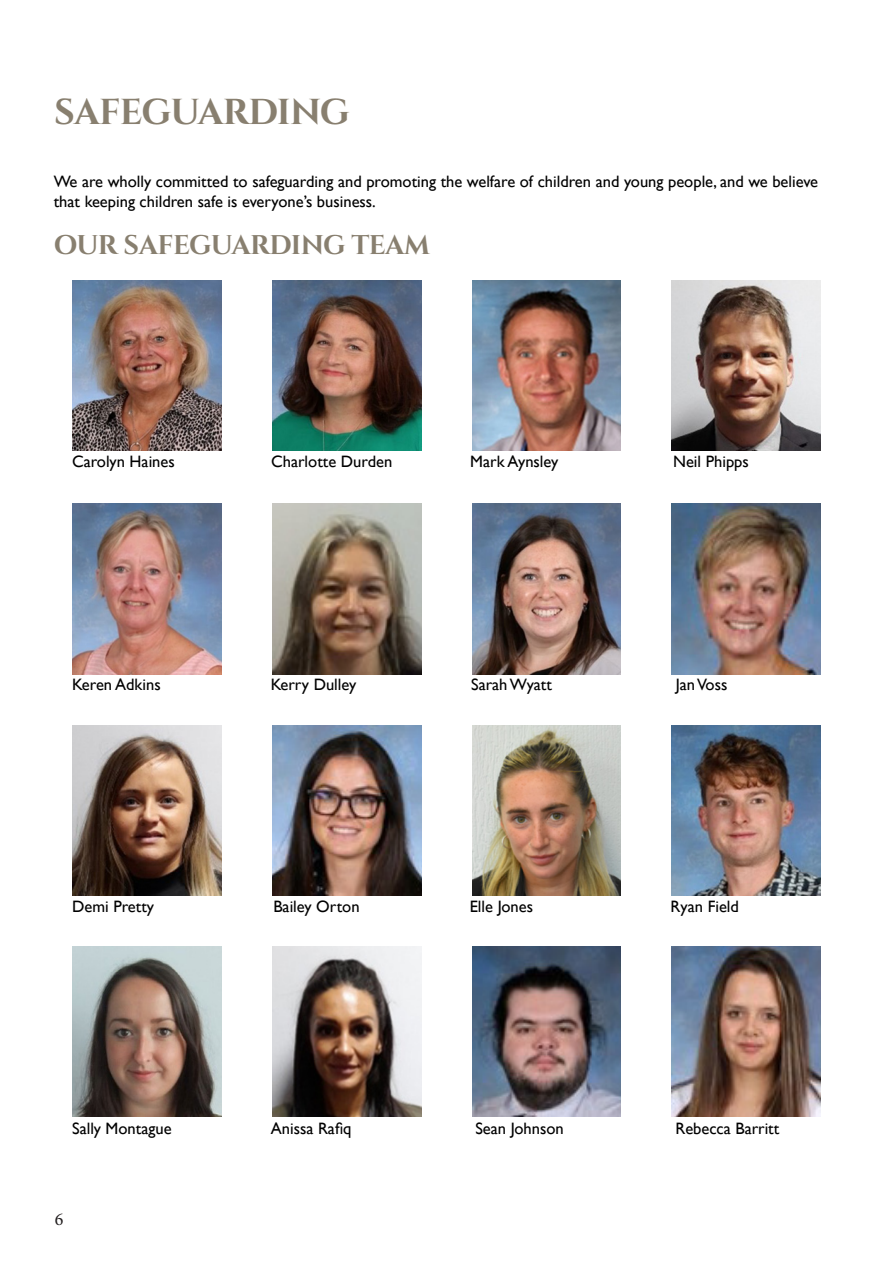
<style>
.page{position:relative;width:893px;height:1263px;background:#fff}
.page>*{position:absolute;margin:0;border:0;box-sizing:border-box;transform-origin:0 0}
.t1{font:700 36px "Cinzel";letter-spacing:-.03em;color:#887f6f}
.t2{font:700 27px "Cinzel";letter-spacing:-.025em;color:#887f6f}
.t3{font:18px "Minion Pro";color:#231f20}
.t4{font:16.5px/19.8px "Gill Sans";color:#000}
</style>
<div class="page">
<img style="left:73px;top:280px;width:149px;height:170px">
<img style="left:272px;top:280px;width:149px;height:170px">
<img style="left:472px;top:280px;width:149px;height:170px">
<img style="left:672px;top:280px;width:148px;height:170px">
<img style="left:73px;top:504px;width:149px;height:170px">
<img style="left:272px;top:504px;width:149px;height:170px">
<img style="left:472px;top:504px;width:149px;height:170px">
<img style="left:672px;top:504px;width:148px;height:170px">
<img style="left:73px;top:725px;width:149px;height:170px">
<img style="left:272px;top:725px;width:149px;height:170px">
<img style="left:472px;top:725px;width:149px;height:170px">
<img style="left:672px;top:725px;width:148px;height:170px">
<img style="left:73px;top:946px;width:149px;height:170px">
<img style="left:272px;top:946px;width:149px;height:170px">
<img style="left:472px;top:946px;width:149px;height:170px">
<img style="left:672px;top:946px;width:148px;height:170px">
<p class="t1" style="left:54px;top:90px;width:297px">SAFEGUARDING</p>
<p class="t4" style="left:54px;top:172px;width:766px">We are wholly committed to safeguarding and promoting the welfare of children and young people, and we believe that keeping children safe is everyone’s business.</p>
<p class="t2" style="left:54px;top:228px;width:377px">OUR SAFEGUARDING TEAM</p>
<p class="t4" style="left:72px;top:452px;width:104px">Carolyn Haines</p>
<p class="t4" style="left:271px;top:452px;width:123px">Charlotte Durden</p>
<p class="t4" style="left:470px;top:452px;width:90px">Mark Aynsley</p>
<p class="t4" style="left:673px;top:452px;width:77px">Neil Phipps</p>
<p class="t4" style="left:72px;top:674px;width:90px">Keren Adkins</p>
<p class="t4" style="left:271px;top:674px;width:87px">Kerry Dulley</p>
<p class="t4" style="left:471px;top:674px;width:82px">Sarah Wyatt</p>
<p class="t4" style="left:676px;top:674px;width:53px">Jan Voss</p>
<p class="t4" style="left:72px;top:897px;width:83px">Demi Pretty</p>
<p class="t4" style="left:273px;top:897px;width:88px">Bailey Orton</p>
<p class="t4" style="left:470px;top:897px;width:65px">Elle Jones</p>
<p class="t4" style="left:671px;top:897px;width:70px">Ryan Field</p>
<p class="t4" style="left:72px;top:1119px;width:101px">Sally Montague</p>
<p class="t4" style="left:271px;top:1119px;width:82px">Anissa Rafiq</p>
<p class="t4" style="left:475px;top:1119px;width:90px">Sean Johnson</p>
<p class="t4" style="left:675px;top:1119px;width:105px">Rebecca Barritt</p>
<p class="t3" style="left:55px;top:1207px;width:10px">6</p>
</div>
